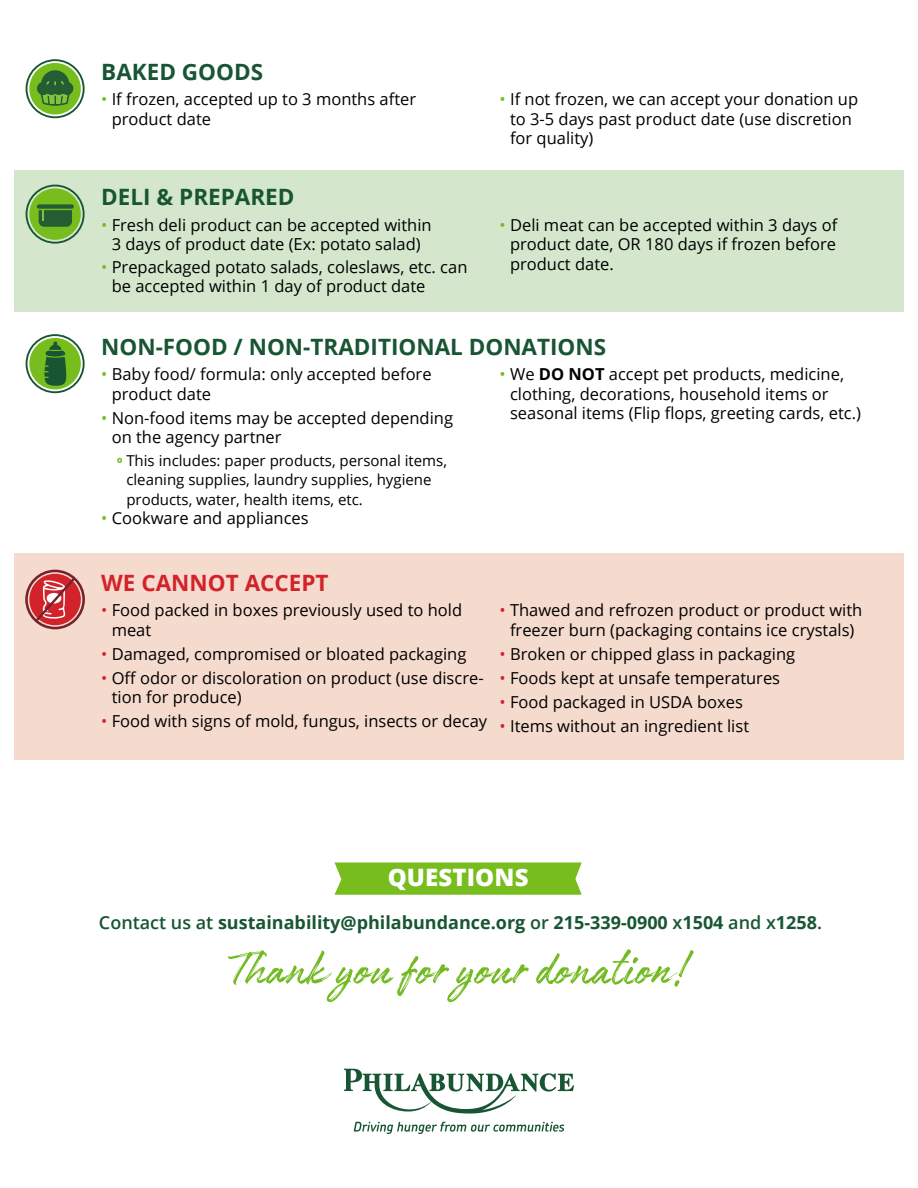
<style>
.page{position:relative;width:918px;height:1188px;background:#fff}
.page>*{position:absolute;margin:0;border:0;box-sizing:border-box;transform-origin:0 0}
.t1{font:52.5px "Authenia";color:#74bb23}
.t2{font:800 24px "Open Sans";letter-spacing:.005em;color:#fff}
.t3{font:700 22.5px "Open Sans";color:#185633}
.t4{font:700 22.5px "Open Sans";color:#d2232a}
.t5{font:700 18px "Open Sans";color:#185633}
.t6{font:16.5px/19.5px "Open Sans";color:#000}
.t7{font:15px/19.5px "Open Sans";color:#000}
.s1{color:#74bb23}
.s2{font-weight:700}
.s3{color:#d2232a}
.s4{font-weight:600}
</style>
<div class="page">
<div style="left:14px;top:170px;width:890px;height:142px;background:#d4e7cd"></div>
<div style="left:29px;top:188px;width:52px;height:52px;background:#76bd1d;border-radius:50%"></div>
<div style="left:26px;top:185px;width:59px;height:59px;border:2px solid #185633;border-radius:50%"></div>
<div style="left:14px;top:554px;width:890px;height:206px;background:#f5dace"></div>
<svg style="left:117px;top:457px;width:5px;height:6px"></svg>
<div style="left:29px;top:338px;width:52px;height:51px;background:#76bd1d;border-radius:50%"></div>
<div style="left:26px;top:334px;width:59px;height:59px;border:2px solid #185633;border-radius:50%"></div>
<div style="left:29px;top:574px;width:52px;height:51px;background:#d2232a;border-radius:50%"></div>
<div style="left:25px;top:570px;width:60px;height:59px;border:3px solid #75222b;border-radius:50%"></div>
<svg style="left:34px;top:575px;width:43px;height:49px"></svg>
<div style="left:29px;top:63px;width:52px;height:51px;background:#76bd1d;border-radius:50%"></div>
<div style="left:26px;top:59px;width:59px;height:59px;border:2px solid #185633;border-radius:50%"></div>
<svg style="left:36px;top:70px;width:39px;height:36px"></svg>
<div style="left:335px;top:863px;width:247px;height:32px;background:#76bd1d"></div>
<svg style="left:344px;top:1069px;width:230px;height:65px"></svg>
<svg style="left:44px;top:341px;width:22px;height:45px"></svg>
<div style="left:37px;top:204px;width:37px;height:5px;background:#245c34;border-radius:2px"></div>
<svg style="left:39px;top:210px;width:33px;height:17px"></svg>
<h3 class="t3" style="left:101px;top:56px;width:163px">BAKED GOODS</h3>
<p class="t6" style="left:112px;top:89px;width:306px;text-indent:-10px"><span class="s1">•</span> If frozen, accepted up to 3 months after product date</p>
<p class="t6" style="left:510px;top:89px;width:350px;text-indent:-10px"><span class="s1">•</span> If not frozen, we can accept your donation up to 3-5 days past product date (use discretion for quality)</p>
<h3 class="t3" style="left:101px;top:181px;width:195px">DELI &amp; PREPARED</h3>
<p class="t6" style="left:101px;top:215px;width:332px;text-align:center"><span class="s1">•</span> Fresh deli product can be accepted within<br>3 days of product date (Ex: potato salad)</p>
<p class="t6" style="left:112px;top:257px;width:357px;text-indent:-10px"><span class="s1">•</span> Prepackaged potato salads, coleslaws, etc. can be accepted within 1 day of product date</p>
<p class="t6" style="left:510px;top:215px;width:329px;text-align:justify;text-indent:-10px"><span class="s1">•</span> Deli meat can be accepted within 3 days of product date, OR 180 days if frozen before product date.</p>
<h3 class="t3" style="left:101px;top:331px;width:507px">NON-FOOD / NON-TRADITIONAL DONATIONS</h3>
<p class="t6" style="left:112px;top:364px;width:321px;text-indent:-10px"><span class="s1">•</span> Baby food/ formula: only accepted before product date</p>
<p class="t6" style="left:112px;top:408px;width:343px;text-indent:-10px"><span class="s1">•</span> Non-food items may be accepted depending on the agency partner</p>
<p class="t7" style="left:126px;top:450px;width:322px">This includes: paper products, personal items, cleaning supplies, laundry supplies, hygiene products, water, health items, etc.</p>
<p class="t6" style="left:101px;top:508px;width:209px"><span class="s1">•</span> Cookware and appliances</p>
<p class="t6" style="left:510px;top:364px;width:352px;text-indent:-10px"><span class="s1">•</span> We <span class="s2">DO NOT</span> accept pet products, medicine, clothing, decorations, household items or seasonal items (Flip flops, greeting cards, etc.)</p>
<h3 class="t4" style="left:101px;top:566px;width:229px">WE CANNOT ACCEPT</h3>
<p class="t6" style="left:112px;top:600px;width:352px;text-indent:-10px"><span class="s3">•</span> Food packed in boxes previously used to hold meat</p>
<p class="t6" style="left:101px;top:644px;width:367px"><span class="s3">•</span> Damaged, compromised or bloated packaging</p>
<p class="t6" style="left:112px;top:668px;width:373px;text-indent:-10px"><span class="s3">•</span> Off odor or discoloration on product (use discre&shy;tion for produce)</p>
<p class="t6" style="left:101px;top:711px;width:387px"><span class="s3">•</span> Food with signs of mold, fungus, insects or decay</p>
<p class="t6" style="left:500px;top:600px;width:364px;text-align:center"><span class="s3">•</span> Thawed and refrozen product or product with freezer burn (packaging contains ice crystals)</p>
<p class="t6" style="left:500px;top:644px;width:297px"><span class="s3">•</span> Broken or chipped glass in packaging</p>
<p class="t6" style="left:500px;top:668px;width:282px"><span class="s3">•</span> Foods kept at unsafe temperatures</p>
<p class="t6" style="left:500px;top:692px;width:245px"><span class="s3">•</span> Food packaged in USDA boxes</p>
<p class="t6" style="left:500px;top:716px;width:251px"><span class="s3">•</span> Items without an ingredient list</p>
<h2 class="t2" style="left:388px;top:859px;width:142px">QUESTIONS</h2>
<p class="t5" style="left:99px;top:910px;width:725px"><span class="s4">Contact us at</span> sustainability@philabundance.org <span class="s4">or</span> 215-339-0900 <span class="s4">x</span>1504 <span class="s4">and x</span>1258<span class="s4">.</span></p>
<h1 class="t1" style="left:229px;top:942px;width:459px">Thank you for your donation!</h1>
</div>
